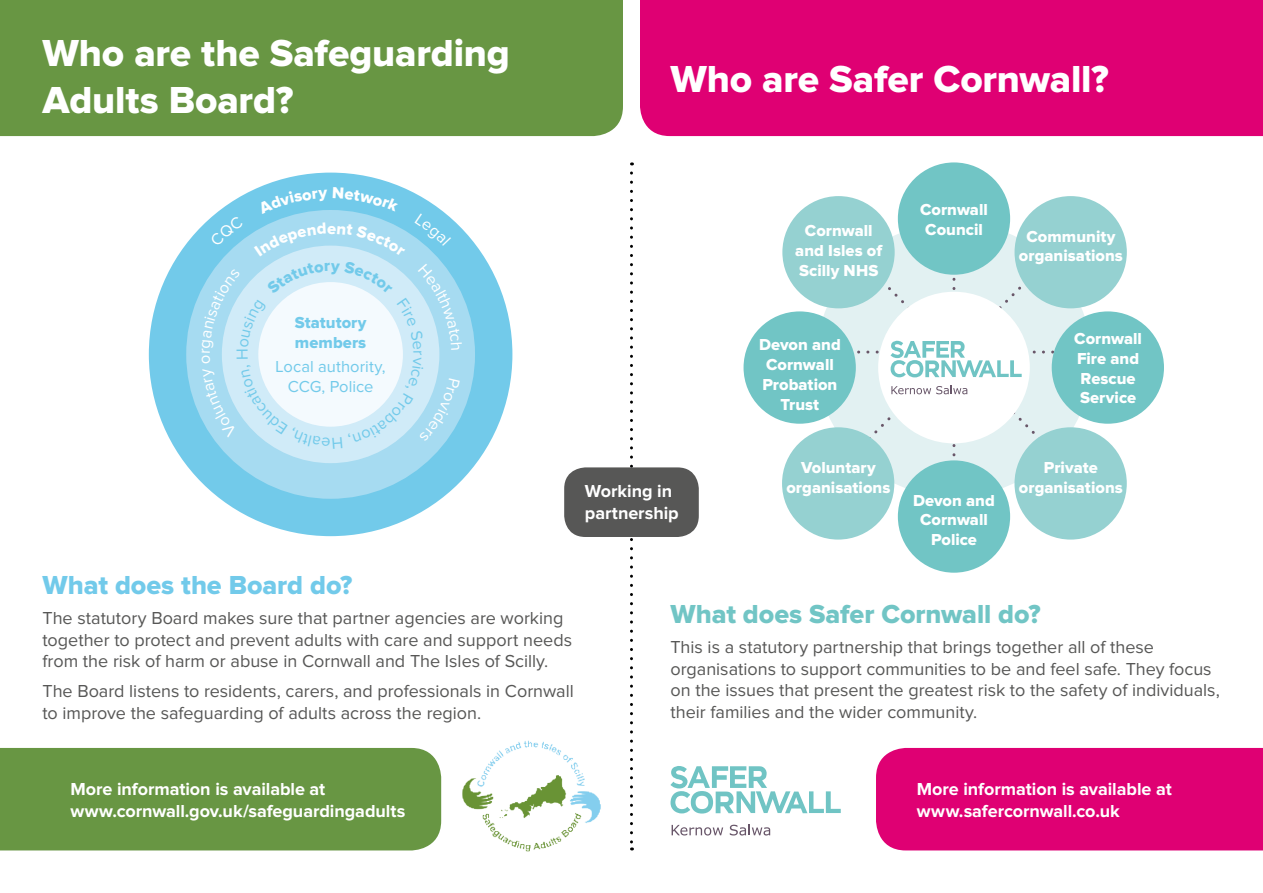
<style>
.page{position:relative;width:1263px;height:893px;background:#fff}
.page>*{position:absolute;margin:0;border:0;box-sizing:border-box;transform-origin:0 0}
.t1{font:39px/46.8px "Proxima Nova Extrabld";letter-spacing:-.005em;color:#fff}
.t2{font:27px "Proxima Nova Extrabld";letter-spacing:-.005em;color:#71c5c5}
.t3{font:27px "Proxima Nova Extrabld";letter-spacing:-.005em;color:#72caea}
.t4{font:18px/21.6px "Proxima Nova";color:#575756}
.t5{font:700 18px/21.6px "Proxima Nova";letter-spacing:-.005em;color:#fff}
.t6{font:16.5px/19.8px "Proxima Nova Extrabld";color:#fff;text-align:center}
.t7{font:16.5px/19.8px "Proxima Nova";letter-spacing:.005em;color:#72caea;text-align:center}
.t8{font:16.5px/19.8px "Proxima Nova Extrabld";letter-spacing:.005em;color:#72caea}
</style>
<div class="page">
<div style="left:640px;top:0;width:623px;height:136px;background:#df0073"></div>
<div style="left:0;top:0;width:623px;height:136px;background:#689643"></div>
<svg style="left:670px;top:766px;width:171px;height:47px"></svg>
<svg style="left:672px;top:825px;width:51px;height:10px"></svg>
<svg style="left:730px;top:824px;width:40px;height:11px"></svg>
<img style="left:462px;top:740px;width:139px;height:112px">
<div style="left:149px;top:173px;width:363px;height:363px;background:#72caea;border-radius:50%"></div>
<div style="left:186px;top:210px;width:289px;height:289px;background:#a6dbf1;border-radius:50%"></div>
<div style="left:222px;top:246px;width:217px;height:217px;background:#d0ebf8;border-radius:50%"></div>
<div style="left:743px;top:311px;width:113px;height:113px;background:#71c5c5;border-radius:50%"></div>
<svg style="left:772px;top:188px;width:355px;height:354px"></svg>
<div style="left:898px;top:162px;width:112px;height:113px;background:#71c5c5;border-radius:50%"></div>
<div style="left:898px;top:460px;width:112px;height:113px;background:#71c5c5;border-radius:50%"></div>
<div style="left:1052px;top:311px;width:112px;height:113px;background:#71c5c5;border-radius:50%"></div>
<div style="left:782px;top:196px;width:113px;height:112px;background:#95d1d1;border-radius:50%"></div>
<div style="left:782px;top:427px;width:112px;height:113px;background:#95d1d1;border-radius:50%"></div>
<div style="left:1014px;top:196px;width:113px;height:112px;background:#95d1d1;border-radius:50%"></div>
<div style="left:1014px;top:427px;width:113px;height:113px;background:#95d1d1;border-radius:50%"></div>
<div style="left:0;top:748px;width:441px;height:102px;background:#689643"></div>
<div style="left:876px;top:748px;width:387px;height:102px;background:#df0073"></div>
<svg style="left:630px;top:173px;width:3px;height:677px"></svg>
<div style="left:564px;top:467px;width:135px;height:70px;background:#575756;border-radius:21px"></div>
<svg style="left:202px;top:187px;width:260px;height:262px"></svg>
<h1 class="t1" style="left:43px;top:32px;width:469px">Who are the Safeguarding<br>Adults Board?</h1>
<h1 class="t1" style="left:670px;top:58px;width:440px">Who are Safer Cornwall?</h1>
<p class="t8" style="left:295px;top:313px;width:73px">Statutory members</p>
<p class="t7" style="left:276px;top:357px;width:112px">Local authority,<br>CCG, Police</p>
<p class="t6" style="left:795px;top:221px;width:88px">Cornwall and Isles of<br>Scilly NHS</p>
<p class="t6" style="left:759px;top:336px;width:83px">Devon and<br>Cornwall<br>Probation<br>Trust</p>
<p class="t6" style="left:920px;top:200px;width:69px">Cornwall<br>Council</p>
<p class="t6" style="left:1019px;top:227px;width:105px">Community organisations</p>
<p class="t6" style="left:1074px;top:329px;width:69px;text-align:left">Cornwall<br>Fire and<br>Rescue<br>Service</p>
<h2 class="t3" style="left:43px;top:573px;width:311px">What does the Board do?</h2>
<p class="t4" style="left:43px;top:608px;width:531px">The statutory Board makes sure that partner agencies are working together to protect and prevent adults with care and support needs from the risk of harm or abuse in Cornwall and The Isles of Scilly.</p>
<p class="t4" style="left:43px;top:681px;width:533px">The Board listens to residents, carers, and professionals in Cornwall to improve the safeguarding of adults across the region.</p>
<p class="t5" style="left:585px;top:481px;width:95px">Working in partnership</p>
<p class="t6" style="left:786px;top:458px;width:105px">Voluntary organisations</p>
<p class="t6" style="left:913px;top:491px;width:83px">Devon and<br>Cornwall<br>Police</p>
<p class="t6" style="left:1019px;top:458px;width:105px">Private organisations</p>
<h2 class="t2" style="left:670px;top:602px;width:372px">What does Safer Cornwall do?</h2>
<p class="t4" style="left:670px;top:637px;width:551px">This is a statutory partnership that brings together all of these organisations to support communities to be and feel safe. They focus on the issues that present the greatest risk to the safety of individuals, their families and the wider community.</p>
<p class="t5" style="left:70px;top:779px;width:337px">More information is available at www.cornwall.gov.uk/safeguardingadults</p>
<p class="t5" style="left:917px;top:779px;width:257px">More information is available at www.safercornwall.co.uk</p>
</div>
